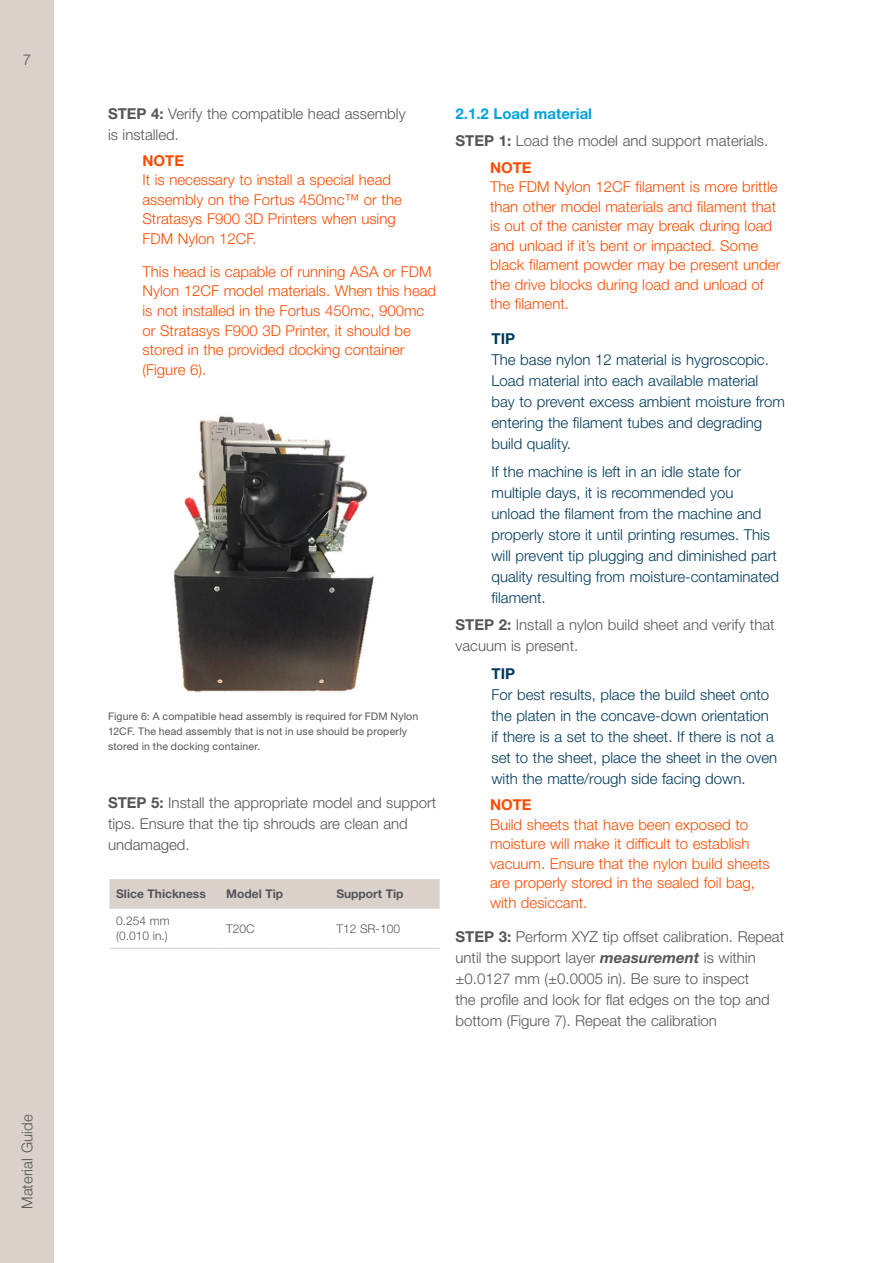
<style>
.page{position:relative;width:893px;height:1263px;background:#fff}
.page>*{position:absolute;margin:0;border:0;box-sizing:border-box;transform-origin:0 0}
.Note{font:300 15px/19.5px "Helvetica Neue LT Std";color:#fc4c02}
.Tip{font:300 15px/21px "Helvetica Neue LT Std";color:#003b5c}
.Para{font:300 15px/21px "Helvetica Neue LT Std";color:#54555a}
.Subhead{font:700 15px "Helvetica Neue LT Std";color:#00a2df}
.TBL_-_Header{font:700 12px "Helvetica Neue LT Std";color:#54555a}
.TBL_-_Body{font:300 12px/15px "Helvetica Neue LT Std";color:#54555a}
.Caption{font:10.5px/15px "Helvetica Neue LT Std";letter-spacing:.015em;color:#54555a}
.s1{font-weight:700}
.s2{font-weight:700;font-style:italic}
</style>
<div class="page">
<div style="left:0;top:0;width:54px;height:1263px;background:#dad1cb"></div>
<svg style="left:109px;top:879px;width:331px;height:69px"></svg>
<hr style="left:109px;top:908px;width:111px;height:1px;background:#dad1cb">
<hr style="left:220px;top:908px;width:110px;height:1px;background:#dad1cb">
<hr style="left:330px;top:908px;width:110px;height:1px;background:#dad1cb">
<hr style="left:109px;top:948px;width:111px;height:1px;background:#dad1cb">
<hr style="left:220px;top:948px;width:110px;height:1px;background:#dad1cb">
<hr style="left:330px;top:948px;width:110px;height:1px;background:#dad1cb">
<img style="left:173px;top:416px;width:201px;height:276px">
<p class="Para" style="left:23px;top:49px;width:10px">7</p>
<p class="Para" style="left:16px;top:1209px;width:96px;rotate:-90deg">Material Guide</p>
<p class="Para" style="left:108px;top:103px;width:299px"><span class="s1">STEP 4:</span> Verify the compatible head assembly is installed.</p>
<p class="Note" style="left:142px;top:151px;width:261px"><span class="s1">NOTE<br></span>It is necessary to install a special head assembly on the Fortus 450mc™ or the<br>Stratasys F900 3D Printers when using<br>FDM Nylon 12CF.</p>
<p class="Note" style="left:142px;top:262px;width:295px">This head is capable of running ASA or FDM Nylon 12CF model materials. When this head is not installed in the Fortus 450mc, 900mc or Stratasys F900 3D Printer, it should be stored in the provided docking container (Figure 6).</p>
<p class="Caption" style="left:108px;top:709px;width:312px">Figure 6: A compatible head assembly is required for FDM Nylon<br>12CF. The head assembly that is not in use should be properly stored in the docking container.</p>
<p class="Para" style="left:108px;top:792px;width:330px"><span class="s1">STEP 5:</span> Install the appropriate model and support tips. Ensure that the tip shrouds are clean and undamaged.</p>
<p class="TBL_-_Header" style="left:116px;top:886px;width:91px">Slice Thickness</p>
<p class="TBL_-_Header" style="left:226px;top:886px;width:58px">Model Tip</p>
<p class="TBL_-_Header" style="left:336px;top:886px;width:69px">Support Tip</p>
<p class="TBL_-_Body" style="left:116px;top:913px;width:55px">0.254 mm (0.010 in.)</p>
<p class="TBL_-_Body" style="left:226px;top:920px;width:30px">T20C</p>
<p class="TBL_-_Body" style="left:336px;top:920px;width:65px">T12 SR-100</p>
<p class="Subhead" style="left:455px;top:104px;width:138px">2.1.2 Load material</p>
<p class="Para" style="left:455px;top:130px;width:314px"><span class="s1">STEP 1:</span> Load the model and support materials.</p>
<p class="Note" style="left:490px;top:157px;width:292px"><span class="s1">NOTE<br></span>The FDM Nylon 12CF filament is more brittle than other model materials and filament that is out of the canister may break during load and unload if it’s bent or impacted. Some black filament powder may be present under the drive blocks during load and unload of the filament.</p>
<p class="Tip" style="left:491px;top:328px;width:295px"><span class="s1">TIP<br></span>The base nylon 12 material is hygroscopic.<br>Load material into each available material bay to prevent excess ambient moisture from entering the filament tubes and degrading build quality.</p>
<p class="Tip" style="left:491px;top:460px;width:289px">If the machine is left in an idle state for multiple days, it is recommended you unload the filament from the machine and properly store it until printing resumes. This will prevent tip plugging and diminished part quality resulting from moisture-contaminated filament.</p>
<p class="Para" style="left:455px;top:614px;width:321px"><span class="s1">STEP 2:</span> Install a nylon build sheet and verify that vacuum is present.</p>
<p class="Tip" style="left:491px;top:663px;width:287px"><span class="s1">TIP<br></span>For best results, place the build sheet onto the platen in the concave-down orientation if there is a set to the sheet. If there is not a set to the sheet, place the sheet in the oven with the matte/rough side facing down.</p>
<p class="Note" style="left:490px;top:795px;width:281px"><span class="s1">NOTE<br></span>Build sheets that have been exposed to moisture will make it difficult to establish vacuum. Ensure that the nylon build sheets are properly stored in the sealed foil bag, with desiccant.</p>
<p class="Para" style="left:455px;top:926px;width:330px"><span class="s1">STEP 3:</span> Perform XYZ tip offset calibration. Repeat until the support layer <span class="s2">measurement</span> is within ±0.0127 mm (±0.0005 in). Be sure to inspect<br>the profile and look for flat edges on the top and bottom (Figure 7). Repeat the calibration</p>
</div>
